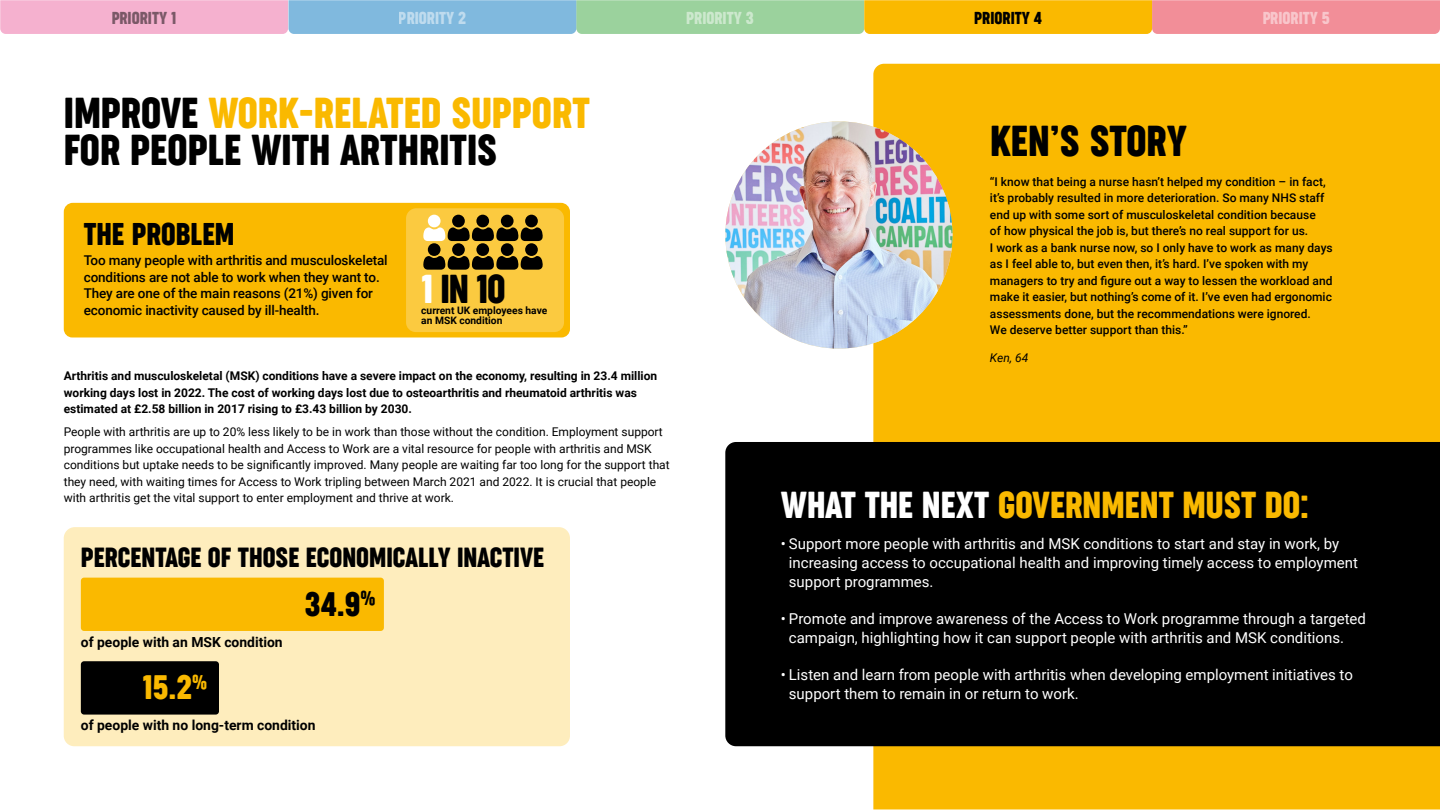
<style>
.page{position:relative;width:1440px;height:810px;background:#fff}
.page>*{position:absolute;margin:0;border:0;box-sizing:border-box;transform-origin:0 0}
.t1{font:41.25px/36.8px "Versus Arthritis Display";color:#000}
.t2{font:38.47px "Versus Arthritis Display";color:#000}
.t3{font:35.78px "Versus Arthritis Display";color:#fab900}
.t4{font:32.4px "Versus Arthritis Display";color:#000}
.t5{font:32.4px "Versus Arthritis Display";color:#fab900}
.t6{font:30px "Versus Arthritis Display";color:#000}
.t7{font:26.4px "Versus Arthritis Display";color:#000}
.t8{font:16.5px "Versus Arthritis Display";color:#fff}
.t9{font:16.5px "Versus Arthritis Display";color:#000}
.t10{font:15px/18.8px "Roboto";color:#fff}
.t11{font:700 13.88px "Roboto";color:#000}
.t12{font:500 13.5px/16.5px "Roboto";letter-spacing:-.01em;color:#000}
.t13{font:500 12px/16.5px "Roboto";color:#000}
.t14{font:12px/16.5px "Roboto";color:#000}
.t15{font:700 12px/16.5px "Roboto";color:#000}
.t16{font:italic 12px "Roboto";color:#000}
.t17{font:700 10.27px/10.3px "Roboto";color:#000}
.s1{color:#fab900}
.s2{color:#fff}
</style>
<div class="page">
<div style="left:873px;top:64px;width:567px;height:745px;background:#fab900"></div>
<div style="left:725px;top:442px;width:715px;height:304px;background:#000"></div>
<div style="left:64px;top:203px;width:506px;height:134px;background:#fab900;border-radius:9px"></div>
<div style="left:64px;top:527px;width:506px;height:219px;background:#feedbd;border-radius:11px"></div>
<div style="left:81px;top:578px;width:303px;height:53px;background:#fab900;border-radius:3px"></div>
<div style="left:81px;top:661px;width:138px;height:54px;background:#000;border-radius:3px"></div>
<div style="left:406px;top:208px;width:158px;height:124px;background:#fbca40;border-radius:10px"></div>
<div style="left:428px;top:215px;width:13px;height:12px;background:#fff;border-radius:50%"></div>
<div style="left:452px;top:215px;width:13px;height:12px;background:#000;border-radius:6px"></div>
<div style="left:476px;top:215px;width:13px;height:12px;background:#000;border-radius:6px"></div>
<div style="left:428px;top:243px;width:13px;height:13px;background:#000;border-radius:50%"></div>
<div style="left:452px;top:243px;width:13px;height:13px;background:#000;border-radius:6px"></div>
<div style="left:476px;top:243px;width:13px;height:13px;background:#000;border-radius:6px"></div>
<div style="left:501px;top:215px;width:13px;height:12px;background:#000;border-radius:50%"></div>
<svg style="left:423px;top:227px;width:120px;height:14px"></svg>
<div style="left:525px;top:215px;width:13px;height:12px;background:#000;border-radius:6px"></div>
<div style="left:501px;top:243px;width:13px;height:13px;background:#000;border-radius:50%"></div>
<svg style="left:423px;top:256px;width:120px;height:14px;background:#382d0e"></svg>
<div style="left:525px;top:243px;width:13px;height:13px;background:#000;border-radius:6px"></div>
<img style="left:725px;top:121px;width:228px;height:228px;border-radius:114px">
<svg style="left:0;top:0;width:1440px;height:34px;background:#cdb595"></svg>
<h3 class="t9" style="left:112px;top:8px;width:66px">PRIORITY 1</h3>
<h3 class="t8" style="left:399px;top:8px;width:69px">PRIORITY 2</h3>
<h3 class="t8" style="left:686px;top:8px;width:69px">PRIORITY 3</h3>
<h3 class="t9" style="left:974px;top:8px;width:16px">PRIORITY</h3>
<h3 class="t9" style="left:1034px;top:8px;width:10px">4</h3>
<h3 class="t8" style="left:1262px;top:8px;width:69px">PRIORITY 5</h3>
<h1 class="t1" style="left:64px;top:95px;width:528px">IMPROVE <span class="s1">WORK-RELATED SUPPORT<br></span>FOR PEOPLE WITH ARTHRITIS</h1>
<h3 class="t6" style="left:84px;top:217px;width:152px">THE PROBLEM</h3>
<p class="t12" style="left:84px;top:252px;width:305px">Too many people with arthritis and musculoskeletal conditions are not able to work when they want to.<br>They are one of the main reasons (21%) given for economic inactivity caused by ill-health.</p>
<h2 class="t2" style="left:421px;top:267px;width:86px"><span class="s2">1</span>IN 10</h2>
<p class="t17" style="left:421px;top:305px;width:128px">current UK employees have an MSK condition</p>
<p class="t15" style="left:64px;top:367px;width:595px">Arthritis and musculoskeletal (MSK) conditions have a severe impact on the economy, resulting in 23.4 million working days lost in 2022. The cost of working days lost due to osteoarthritis and rheumatoid arthritis was estimated at £2.58 billion in 2017 rising to £3.43 billion by 2030.</p>
<p class="t14" style="left:64px;top:423px;width:608px">People with arthritis are up to 20% less likely to be in work than those without the condition. Employment support programmes like occupational health and Access to Work are a vital resource for people with arthritis and MSK conditions but uptake needs to be significantly improved. Many people are waiting far too long for the support that they need, with waiting times for Access to Work tripling between March 2021 and 2022. It is crucial that people with arthritis get the vital support to enter employment and thrive at work.</p>
<h3 class="t7" style="left:81px;top:542px;width:465px">PERCENTAGE OF THOSE ECONOMICALLY INACTIVE</h3>
<h3 class="t4" style="left:305px;top:585px;width:72px">34.9<sup>%</sup></h3>
<p class="t11" style="left:81px;top:632px;width:203px">of people with an MSK condition</p>
<h3 class="t5" style="left:143px;top:669px;width:66px">15.2<sup>%</sup></h3>
<p class="t11" style="left:81px;top:716px;width:236px">of people with no long-term condition</p>
<h1 class="t1" style="left:990px;top:123px;width:199px">KEN’S STORY</h1>
<p class="t13" style="left:990px;top:173px;width:344px">“I know that being a nurse hasn’t helped my condition – in fact, it’s probably resulted in more deterioration. So many NHS staff end up with some sort of musculoskeletal condition because<br>of how physical the job is, but there’s no real support for us.<br>I work as a bank nurse now, so I only have to work as many days as I feel able to, but even then, it’s hard. I’ve spoken with my managers to try and figure out a way to lessen the workload and make it easier, but nothing’s come of it. I’ve even had ergonomic assessments done, but the recommendations were ignored.<br>We deserve better support than this.”</p>
<p class="t16" style="left:990px;top:349px;width:40px">Ken, 64</p>
<h3 class="t3" style="left:781px;top:485px;width:530px"><span class="s2">WHAT THE NEXT</span> GOVERNMENT MUST DO:</h3>
<p class="t10" style="left:789px;top:534px;width:571px;text-indent:-8px">• Support more people with arthritis and MSK conditions to start and stay in work, by increasing access to occupational health and improving timely access to employment support programmes.</p>
<p class="t10" style="left:789px;top:609px;width:579px;text-indent:-8px">• Promote and improve awareness of the Access to Work programme through a targeted campaign, highlighting how it can support people with arthritis and MSK conditions.</p>
<p class="t10" style="left:789px;top:665px;width:566px;text-indent:-8px">• Listen and learn from people with arthritis when developing employment initiatives to support them to remain in or return to work.</p>
</div>
